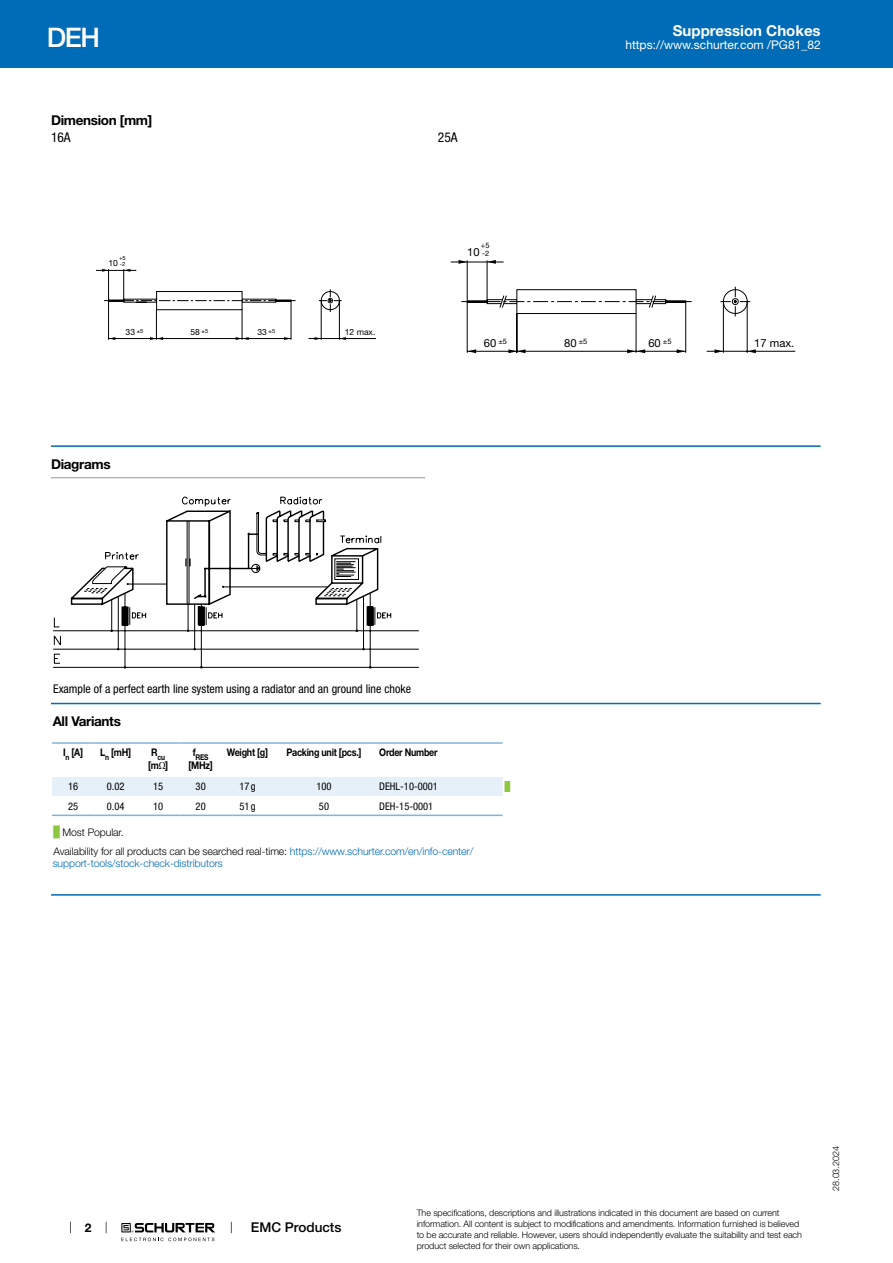
<style>
.page{position:relative;width:893px;height:1263px;background:#fff}
.page>*{position:absolute;margin:0;border:0;box-sizing:border-box;transform-origin:0 0}
.t1{font:500 27px "Helvetica Neue LT";color:#fff}
.t2{font:700 15px "Helvetica Neue LT";color:#fff}
.t3{font:700 13.5px "Helvetica Neue LT";letter-spacing:-.025em;color:#000}
.t4{font:500 13.5px "Helvetica Neue LT";color:#000}
.t5{font:condensed 13.5px "Helvetica Neue LT";color:#000}
.t6{font:condensed 12px "Helvetica Neue LT";color:#000}
.t7{font:12px "Helvetica Neue LT";color:#fff}
.t8{font:700 12px "Helvetica Neue LT";color:#000}
.t9{font:11.25px "Helvetica Neue LT";color:#000}
.t10{font:300 10.5px/18.5px "Helvetica Neue LT";letter-spacing:-.01em;color:#000}
.t11{font:700 10.5px "Helvetica Neue LT";letter-spacing:-.025em;color:#000;scale:.85 1}
.t12{font:condensed 10.5px "Helvetica Neue LT";color:#000}
.t13{font:300 10.5px "Helvetica Neue LT";letter-spacing:-.01em;color:#006bb6}
.t14{font:300 9px/10.8px "Helvetica Neue LT";letter-spacing:-.01em;color:#000}
.t15{font:9px "Arial Unicode MS";color:#8dc63f}
.t16{font:8.55px "Helvetica Neue LT";color:#000}
.t17{font:700 7.8px "Helvetica Neue LT";color:#000;scale:.85 1}
.t18{font:7.5px/7.5px "Helvetica Neue LT";color:#000}
.t19{font:5.7px/5.7px "Helvetica Neue LT";color:#000}
.s1{font-family:"Arial Unicode MS";font-weight:400}
.s2{font-family:"Arial Unicode MS";font-weight:400;color:#8dc63f}
.s3{color:#006bb6}
</style>
<div class="page">
<svg style="left:70px;top:1221px;width:1px;height:12px"></svg>
<svg style="left:121px;top:1223px;width:94px;height:18px"></svg>
<div style="left:0;top:0;width:893px;height:68px;background:#006bb6"></div>
<hr style="left:108px;top:269px;width:1px;height:31px;background:#000">
<hr style="left:123px;top:269px;width:1px;height:30px;background:#000">
<hr style="left:242px;top:310px;width:1px;height:30px;background:#000">
<hr style="left:108px;top:301px;width:1px;height:39px;background:#000">
<hr style="left:291px;top:301px;width:1px;height:39px;background:#000">
<hr style="left:339px;top:338px;width:37px;height:1px;background:#000">
<hr style="left:308px;top:338px;width:31px;height:1px;background:#000">
<hr style="left:109px;top:338px;width:182px;height:1px;background:#000">
<hr style="left:339px;top:301px;width:1px;height:39px;background:#000">
<hr style="left:321px;top:301px;width:1px;height:39px;background:#000">
<hr style="left:156px;top:310px;width:1px;height:30px;background:#000">
<svg style="left:104px;top:289px;width:238px;height:23px"></svg>
<svg style="left:314px;top:337px;width:7px;height:3px"></svg>
<svg style="left:236px;top:337px;width:13px;height:3px"></svg>
<svg style="left:150px;top:337px;width:13px;height:3px"></svg>
<hr style="left:96px;top:270px;width:40px;height:1px;background:#000">
<svg style="left:458px;top:260px;width:337px;height:93px"></svg>
<hr style="left:451px;top:262px;width:53px;height:1px;background:#000">
<hr style="left:51px;top:445px;width:770px;height:2px;background:#006bb6">
<hr style="left:51px;top:477px;width:374px;height:1px;background:#939598">
<svg style="left:53px;top:497px;width:366px;height:171px"></svg>
<hr style="left:51px;top:703px;width:770px;height:1px;background:#006bb6">
<svg style="left:52px;top:816px;width:450px;height:1px"></svg>
<div style="left:52px;top:777px;width:451px;height:19px;background:#e6f0f8"></div>
<hr style="left:52px;top:742px;width:42px;height:2px;background:#80b5db">
<hr style="left:94px;top:742px;width:43px;height:2px;background:#80b5db">
<hr style="left:137px;top:742px;width:42px;height:2px;background:#80b5db">
<hr style="left:179px;top:742px;width:43px;height:2px;background:#80b5db">
<hr style="left:222px;top:742px;width:51px;height:2px;background:#80b5db">
<hr style="left:273px;top:742px;width:102px;height:2px;background:#80b5db">
<hr style="left:375px;top:742px;width:128px;height:2px;background:#80b5db">
<hr style="left:52px;top:814px;width:42px;height:2px;background:#80b5db">
<hr style="left:94px;top:814px;width:43px;height:2px;background:#80b5db">
<hr style="left:137px;top:814px;width:42px;height:2px;background:#80b5db">
<hr style="left:179px;top:814px;width:43px;height:2px;background:#80b5db">
<hr style="left:222px;top:814px;width:51px;height:2px;background:#80b5db">
<hr style="left:273px;top:814px;width:102px;height:2px;background:#80b5db">
<hr style="left:375px;top:814px;width:128px;height:2px;background:#80b5db">
<hr style="left:51px;top:894px;width:770px;height:2px;background:#006bb6">
<h1 class="t1" style="left:47px;top:21px;width:55px">DEH</h1>
<h3 class="t3" style="left:51px;top:112px;width:103px">Dimension [mm]</h3>
<h3 class="t5" style="left:51px;top:130px;width:21px">16A</h3>
<p class="t16" style="left:108px;top:258px;width:11px">10</p>
<p class="t19" style="left:119px;top:255px;width:8px">+5 -2</p>
<p class="t16" style="left:126px;top:327px;width:19px">33 <sup>±5</sup></p>
<p class="t19" style="left:202px;top:328px;width:8px">±5</p>
<p class="t16" style="left:258px;top:327px;width:19px">33 <sup>±5</sup></p>
<p class="t16" style="left:345px;top:327px;width:32px">12 max.</p>
<p class="t16" style="left:190px;top:327px;width:11px">58</p>
<h3 class="t3" style="left:51px;top:455px;width:61px">Diagrams</h3>
<h3 class="t5" style="left:438px;top:130px;width:21px">25A</h3>
<h2 class="t2" style="left:673px;top:21px;width:149px">Suppression Chokes</h2>
<h3 class="t7" style="left:625px;top:38px;width:197px">https://www.schurter.com /PG81_82</h3>
<p class="t9" style="left:467px;top:245px;width:14px">10</p>
<p class="t18" style="left:481px;top:242px;width:10px">+5 -2</p>
<p class="t9" style="left:484px;top:336px;width:25px">60 <sup>±5</sup></p>
<p class="t18" style="left:579px;top:338px;width:10px">±5</p>
<p class="t9" style="left:648px;top:336px;width:25px">60 <sup>±5</sup></p>
<p class="t9" style="left:754px;top:336px;width:42px">17 max.</p>
<p class="t9" style="left:564px;top:336px;width:14px">80</p>
<h3 class="t6" style="left:53px;top:682px;width:359px">Example of a perfect earth line system using a radiator and an ground line choke</h3>
<h3 class="t3" style="left:53px;top:713px;width:70px">All Variants</h3>
<p class="t11" style="left:63px;top:746px;width:25px">I<sub>n</sub> [A]</p>
<p class="t11" style="left:100px;top:746px;width:38px">L<sub>n</sub> [mH]</p>
<p class="t17" style="left:151px;top:752px;width:18px"><sup>R</sup>cu</p>
<p class="t11" style="left:148px;top:759px;width:25px">[m<span class="s1">Ω</span>]</p>
<p class="t11" style="left:227px;top:746px;width:50px">Weight [g]</p>
<p class="t11" style="left:286px;top:746px;width:90px">Packing unit [pcs.]</p>
<p class="t11" style="left:379px;top:746px;width:70px">Order Number</p>
<p class="t17" style="left:193px;top:752px;width:20px"><sup>f</sup>RES</p>
<p class="t11" style="left:188px;top:759px;width:30px">[MHz]</p>
<p class="t12" style="left:68px;top:781px;width:12px">16</p>
<p class="t12" style="left:107px;top:781px;width:19px">0.02</p>
<p class="t12" style="left:153px;top:781px;width:12px">15</p>
<p class="t12" style="left:196px;top:781px;width:12px">30</p>
<p class="t12" style="left:239px;top:781px;width:18px">17g</p>
<p class="t12" style="left:316px;top:781px;width:17px">100</p>
<p class="t12" style="left:379px;top:781px;width:60px">DEHL-10-0001</p>
<p class="t15" style="left:505px;top:780px;width:7px">█</p>
<p class="t12" style="left:68px;top:800px;width:12px">25</p>
<p class="t12" style="left:107px;top:800px;width:19px">0.04</p>
<p class="t12" style="left:153px;top:800px;width:12px">10</p>
<p class="t12" style="left:196px;top:800px;width:12px">20</p>
<p class="t12" style="left:239px;top:800px;width:18px">51g</p>
<p class="t12" style="left:319px;top:800px;width:12px">50</p>
<p class="t12" style="left:379px;top:800px;width:55px">DEH-15-0001</p>
<p class="t10" style="left:54px;top:823px;width:421px"><span class="s2">█</span> Most Popular.<br>Availability for all products can be searched real-time: <span class="s3">https://www.schurter.com/en/info-center/</span></p>
<p class="t13" style="left:53px;top:857px;width:172px">support-tools/stock-check-distributors</p>
<h3 class="t8" style="left:85px;top:1220px;width:8px">2</h3>
<h3 class="t4" style="left:251px;top:1219px;width:92px">EMC Products</h3>
<p class="t14" style="left:417px;top:1207px;width:387px">The specifications, descriptions and illustrations indicated in this document are based on current information. All content is subject to modifications and amendments. Information furnished is believed to be accurate and reliable. However, users should independently evaluate the suitability and test each product selected for their own applications.</p>
<p class="t14" style="left:830px;top:1191px;width:46px;rotate:-90deg">28.03.2024</p>
</div>
